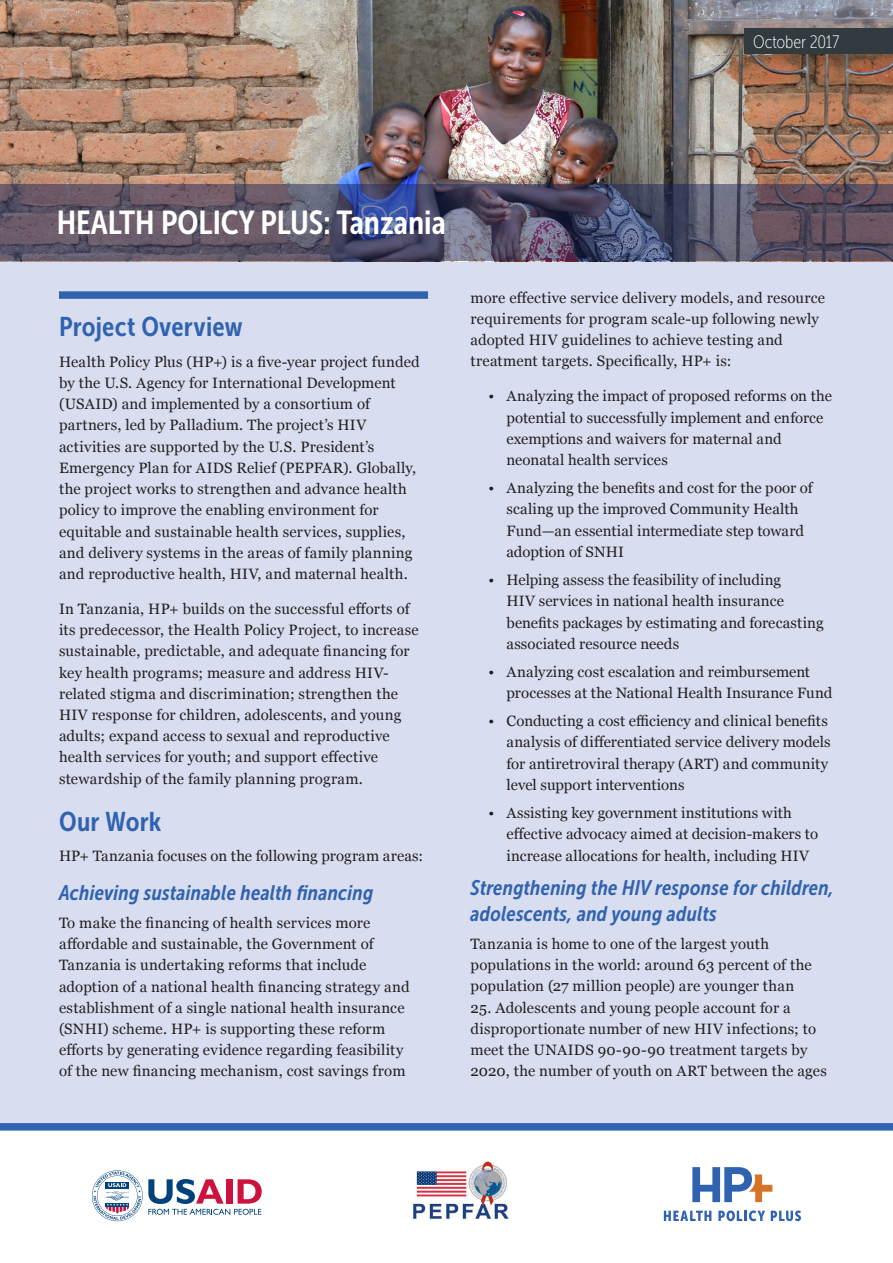
<style>
.page{position:relative;width:893px;height:1263px;background:#fff}
.page>*{position:absolute;margin:0;border:0;box-sizing:border-box;transform-origin:0 0}
.t1{font:33px "Museo Sans Cond 700";color:#fff}
.t2{font:27px "Museo Sans Cond 700";letter-spacing:.01em;color:#3063af}
.t3{font:italic 21px/25.5px "Museo Sans Cond 700";letter-spacing:.01em;color:#3063af}
.Date{font:18px "Museo Sans Cond 100";letter-spacing:-.005em;color:#fff}
.Body{font:15px/21.3px "Georgia";letter-spacing:.01em;color:#231f20}
</style>
<div class="page">
<svg style="left:92px;top:1170px;width:170px;height:51px"></svg>
<img style="left:413px;top:1161px;width:96px;height:58px">
<svg style="left:692px;top:1167px;width:80px;height:35px"></svg>
<svg style="left:664px;top:1211px;width:47px;height:10px"></svg>
<svg style="left:718px;top:1210px;width:47px;height:11px"></svg>
<svg style="left:771px;top:1210px;width:30px;height:11px"></svg>
<div style="left:0;top:261px;width:893px;height:868px;background:#d9ddf0"></div>
<img style="left:0;top:0;width:893px;height:185px">
<svg style="left:0;top:185px;width:893px;height:76px;background:#585369"></svg>
<div style="left:0;top:1123px;width:893px;height:7px;background:#3063af"></div>
<div style="left:59px;top:291px;width:369px;height:8px;background:#3063af"></div>
<div style="left:744px;top:28px;width:149px;height:26px;background:#303a3f"></div>
<p class="Date" style="left:753px;top:32px;width:88px">October 2017</p>
<p class="t1" style="left:57px;top:205px;width:391px">HEALTH POLICY PLUS: Tanzania</p>
<h1 class="t2" style="left:59px;top:312px;width:185px">Project Overview</h1>
<p class="Body" style="left:59px;top:350px;width:362px">Health Policy Plus (HP+) is a five-year project funded by the U.S. Agency for International Development (USAID) and implemented by a consortium of partners, led by Palladium. The project’s HIV activities are supported by the U.S. President’s Emergency Plan for AIDS Relief (PEPFAR). Globally, the project works to strengthen and advance health policy to improve the enabling environment for equitable and sustainable health services, supplies, and delivery systems in the areas of family planning and reproductive health, HIV, and maternal health.</p>
<p class="Body" style="left:59px;top:597px;width:361px">In Tanzania, HP+ builds on the successful efforts of its predecessor, the Health Policy Project, to increase sustainable, predictable, and adequate financing for key health programs; measure and address HIV&shy;related stigma and discrimination; strengthen the HIV response for children, adolescents, and young adults; expand access to sexual and reproductive health services for youth; and support effective stewardship of the family planning program.</p>
<h1 class="t2" style="left:59px;top:806px;width:104px">Our Work</h1>
<p class="Body" style="left:59px;top:844px;width:366px">HP+ Tanzania focuses on the following program areas:</p>
<h2 class="t3" style="left:59px;top:880px;width:316px">Achieving sustainable health financing</h2>
<p class="Body" style="left:59px;top:911px;width:352px">To make the financing of health services more affordable and sustainable, the Government of Tanzania is undertaking reforms that include adoption of a national health financing strategy and establishment of a single national health insurance (SNHI) scheme. HP+ is supporting these reform efforts by generating evidence regarding feasibility of the new financing mechanism, cost savings from</p>
<p class="Body" style="left:470px;top:286px;width:356px">more effective service delivery models, and resource requirements for program scale-up following newly adopted HIV guidelines to achieve testing and treatment targets. Specifically, HP+ is:</p>
<p class="Body" style="left:507px;top:385px;width:327px;text-indent:-18px">• Analyzing the impact of proposed reforms on the potential to successfully implement and enforce exemptions and waivers for maternal and neonatal health services</p>
<p class="Body" style="left:507px;top:477px;width:308px;text-indent:-18px">• Analyzing the benefits and cost for the poor of scaling up the improved Community Health Fund—an essential intermediate step toward adoption of SNHI</p>
<p class="Body" style="left:507px;top:568px;width:319px;text-indent:-18px">• Helping assess the feasibility of including<br>HIV services in national health insurance benefits packages by estimating and forecasting associated resource needs</p>
<p class="Body" style="left:507px;top:660px;width:327px;text-indent:-18px">• Analyzing cost escalation and reimbursement processes at the National Health Insurance Fund</p>
<p class="Body" style="left:507px;top:710px;width:326px;text-indent:-18px">• Conducting a cost efficiency and clinical benefits analysis of differentiated service delivery models for antiretroviral therapy (ART) and community level support interventions</p>
<p class="Body" style="left:507px;top:801px;width:313px;text-indent:-18px">• Assisting key government institutions with effective advocacy aimed at decision-makers to increase allocations for health, including HIV</p>
<h2 class="t3" style="left:471px;top:875px;width:365px">Strengthening the HIV response for children, adolescents, and young adults</h2>
<p class="Body" style="left:471px;top:932px;width:343px">Tanzania is home to one of the largest youth populations in the world: around 63 percent of the population (27 million people) are younger than</p>
<p class="Body" style="left:471px;top:996px;width:358px">25. Adolescents and young people account for a disproportionate number of new HIV infections; to meet the UNAIDS 90-90-90 treatment targets by 2020, the number of youth on ART between the ages</p>
</div>
